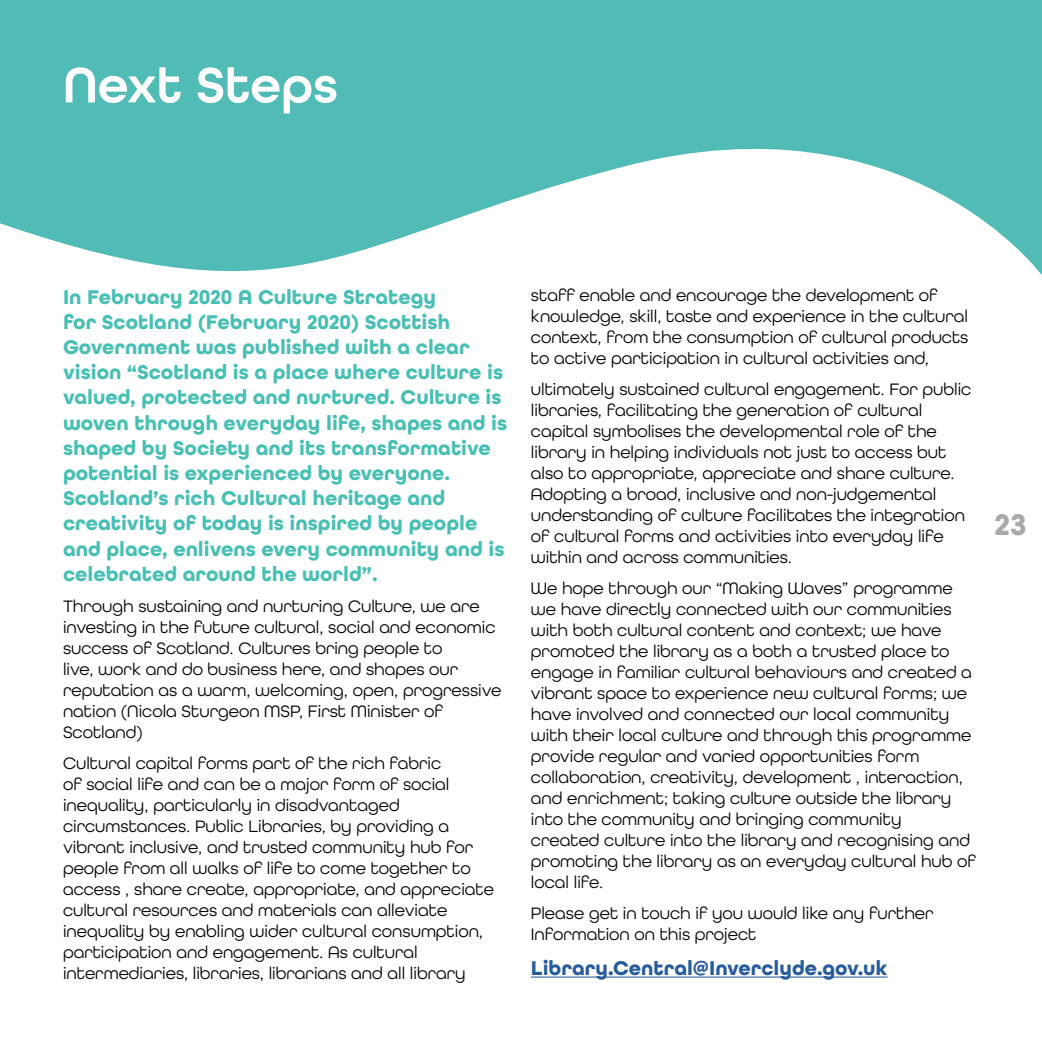
<style>
.page{position:relative;width:1042px;height:1042px;background:#fff}
.page>*{position:absolute;margin:0;border:0;box-sizing:border-box;transform-origin:0 0}
.t1{font:600 52.5px "All Round Gothic";color:#fff}
.t2{font:700 31.5px "All Round Gothic";color:#aaa}
.t3{font:700 21px/25.2px "All Round Gothic";color:#47bfb5}
.t4{font:700 21px "All Round Gothic";color:#275b9b}
.t5{font:17.5px/21px "All Round Gothic";color:#000}
</style>
<div class="page">
<svg style="left:0;top:0;width:1042px;height:275px;fill:#51bbb6"></svg>
<hr style="left:531px;top:976px;width:356px;height:1px;background:#275b9b">
<h1 class="t1" style="left:63px;top:54px;width:276px">Next Steps</h1>
<p class="t3" style="left:63px;top:284px;width:446px">In February 2020 A Culture Strategy<br>for Scotland (February 2020) Scottish Government was published with a clear vision “Scotland is a place where culture is valued, protected and nurtured. Culture is woven through everyday life, shapes and is shaped by Society and its transformative potential is experienced by everyone.<br>Scotland’s rich Cultural heritage and creativity of today is inspired by people and place, enlivens every community and is celebrated around the world”.</p>
<p class="t5" style="left:63px;top:595px;width:440px">Through sustaining and nurturing Culture, we are investing in the future cultural, social and economic success of Scotland. Cultures bring people to<br>live, work and do business here, and shapes our reputation as a warm, welcoming, open, progressive nation (Nicola Sturgeon MSP, First Minister of Scotland)</p>
<p class="t5" style="left:63px;top:752px;width:433px">Cultural capital forms part of the rich fabric<br>of social life and can be a major form of social inequality, particularly in disadvantaged circumstances. Public Libraries, by providing a vibrant inclusive, and trusted community hub for people from all walks of life to come together to access , share create, appropriate, and appreciate cultural resources and materials can alleviate inequality by enabling wider cultural consumption, participation and engagement. As cultural intermediaries, libraries, librarians and all library</p>
<p class="t5" style="left:531px;top:284px;width:439px">staff enable and encourage the development of knowledge, skill, taste and experience in the cultural context, from the consumption of cultural products to active participation in cultural activities and,</p>
<p class="t5" style="left:531px;top:378px;width:442px">ultimately sustained cultural engagement. For public libraries, facilitating the generation of cultural capital symbolises the developmental role of the library in helping individuals not just to access but also to appropriate, appreciate and share culture.<br>Adopting a broad, inclusive and non-judgemental understanding of culture facilitates the integration of cultural forms and activities into everyday life within and across communities.</p>
<p class="t5" style="left:531px;top:577px;width:446px">We hope through our “Making Waves” programme we have directly connected with our communities with both cultural content and context; we have promoted the library as a both a trusted place to engage in familiar cultural behaviours and created a vibrant space to experience new cultural forms; we have involved and connected our local community with their local culture and through this programme provide regular and varied opportunities form collaboration, creativity, development , interaction, and enrichment; taking culture outside the library into the community and bringing community<br>created culture into the library and recognising and promoting the library as an everyday cultural hub of local life.</p>
<p class="t5" style="left:531px;top:902px;width:404px">Please get in touch if you would like any further<br>Information on this project</p>
<p class="t4" style="left:531px;top:955px;width:358px">Library.Central@Inverclyde.gov.uk</p>
<h2 class="t2" style="left:994px;top:505px;width:33px">23</h2>
</div>
